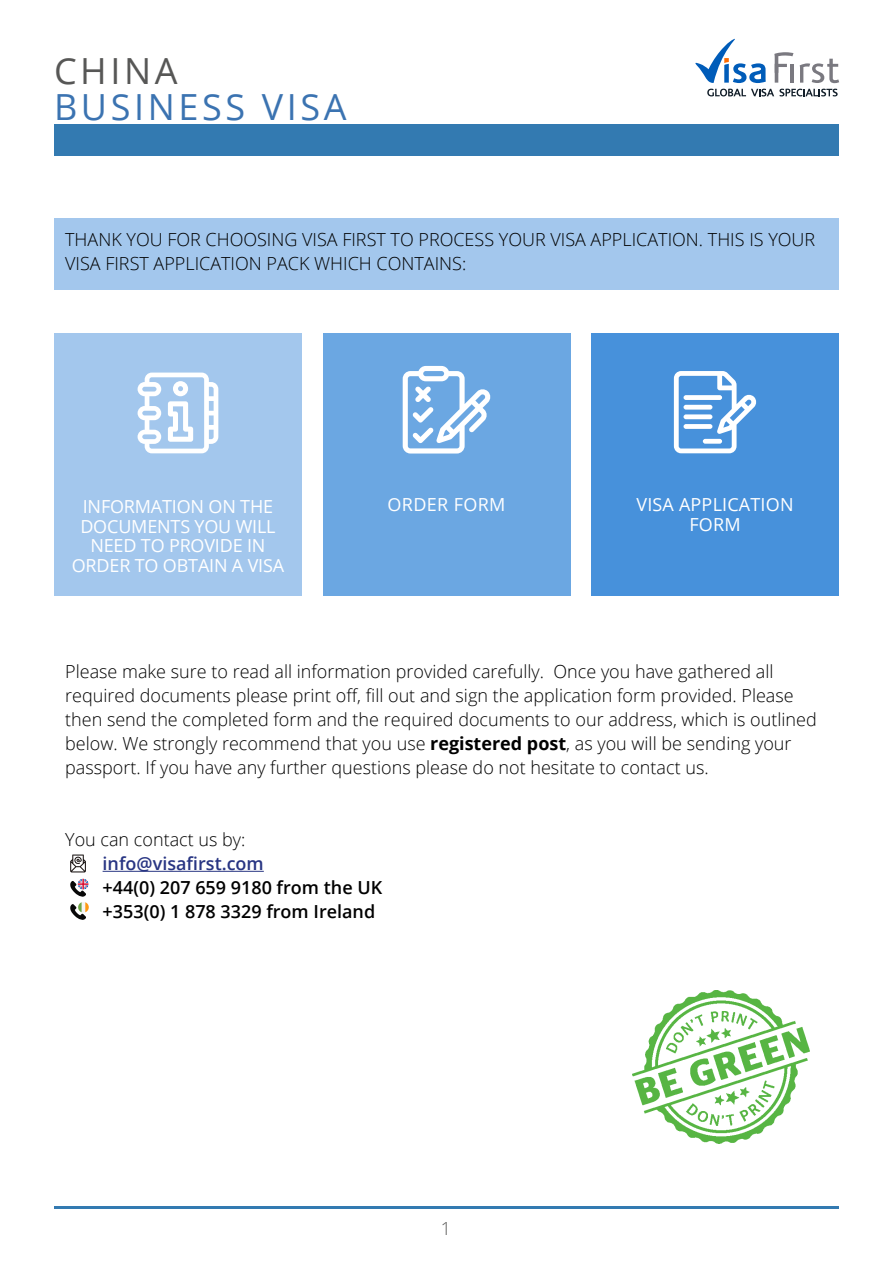
<style>
.page{position:relative;width:893px;height:1263px;background:#fff}
.page>*{position:absolute;margin:0;border:0;box-sizing:border-box;transform-origin:0 0}
.t1{font:36px "Open Sans";letter-spacing:.1em;color:#3b73b1}
.t2{font:36px "Open Sans";letter-spacing:.1em;color:#575756}
.t3{font:300 18px/24px "Open Sans";color:#000}
.t4{font:18px/19.5px "Open Sans";letter-spacing:-.01em;color:#fff;text-align:center}
.t5{font:600 18px/24px "Open Sans";color:#000}
.t6{font:18px/19.5px "Open Sans";letter-spacing:.01em;color:#fff;text-align:center}
.t7{font:600 18px "Open Sans";color:#283583}
.t8{font:18px "Open Sans";letter-spacing:.02em;color:#fff}
.t9{font:300 18px "Open Sans";color:#575756}
.s1{font-weight:700}
</style>
<div class="page">
<div style="left:54px;top:124px;width:785px;height:32px;background:#337ab1"></div>
<hr style="left:54px;top:1206px;width:785px;height:3px;background:#00599e">
<svg style="left:695px;top:38px;width:71px;height:45px"></svg>
<svg style="left:707px;top:89px;width:131px;height:7px"></svg>
<hr style="left:791px;top:64px;width:3px;height:19px;background:#7a7980">
<svg style="left:800px;top:59px;width:39px;height:24px"></svg>
<svg style="left:774px;top:52px;width:19px;height:31px"></svg>
<div style="left:54px;top:218px;width:785px;height:71px;background:#a3c7ed"></div>
<hr style="left:103px;top:871px;width:161px;height:1px;background:#283583">
<div style="left:54px;top:333px;width:248px;height:262px;background:#a3c7ed"></div>
<div style="left:323px;top:333px;width:247px;height:262px;background:#6ba7e2"></div>
<div style="left:591px;top:333px;width:248px;height:262px;background:#4791db"></div>
<svg style="left:674px;top:371px;width:83px;height:82px"></svg>
<div style="left:683px;top:395px;width:39px;height:5px;background:#fff;border-radius:2px"></div>
<div style="left:683px;top:405px;width:29px;height:5px;background:#fff;border-radius:2px"></div>
<div style="left:683px;top:414px;width:29px;height:5px;background:#fff;border-radius:2px"></div>
<div style="left:683px;top:424px;width:29px;height:5px;background:#fff;border-radius:2px"></div>
<div style="left:703px;top:439px;width:19px;height:5px;background:#fff;border-radius:2px"></div>
<svg style="left:138px;top:373px;width:80px;height:80px"></svg>
<svg style="left:403px;top:366px;width:88px;height:87px"></svg>
<svg style="left:70px;top:854px;width:16px;height:18px"></svg>
<svg style="left:70px;top:879px;width:19px;height:41px"></svg>
<img style="left:632px;top:991px;width:177px;height:153px">
<h1 class="t2" style="left:54px;top:46px;width:125px">CHINA</h1>
<h1 class="t1" style="left:54px;top:82px;width:294px">BUSINESS VISA</h1>
<p class="t3" style="left:65px;top:227px;width:751px">THANK YOU FOR CHOOSING VISA FIRST TO PROCESS YOUR VISA APPLICATION. THIS IS YOUR<br>VISA FIRST APPLICATION PACK WHICH CONTAINS:</p>
<p class="t4" style="left:72px;top:497px;width:214px">INFORMATION ON THE<br>DOCUMENTS YOU WILL<br>NEED TO PROVIDE IN<br>ORDER TO OBTAIN A VISA</p>
<p class="t8" style="left:387px;top:492px;width:120px">ORDER FORM</p>
<p class="t6" style="left:636px;top:495px;width:159px">VISA APPLICATION<br>FORM</p>
<p class="t3" style="left:65px;top:659px;width:753px">Please make sure to read all information provided carefully. Once you have gathered all required documents please print off, fill out and sign the application form provided. Please then send the completed form and the required documents to our address, which is outlined below. We strongly recommend that you use <span class="s1">registered post</span>, as you will be sending your passport. If you have any further questions please do not hesitate to contact us.</p>
<p class="t3" style="left:65px;top:827px;width:182px">You can contact us by:</p>
<p class="t7" style="left:103px;top:851px;width:163px">info@visafirst.com</p>
<p class="t5" style="left:103px;top:875px;width:281px">+44(0) 207 659 9180 from the UK +353(0) 1 878 3329 from Ireland</p>
<p class="t9" style="left:441px;top:1216px;width:12px">1</p>
</div>
